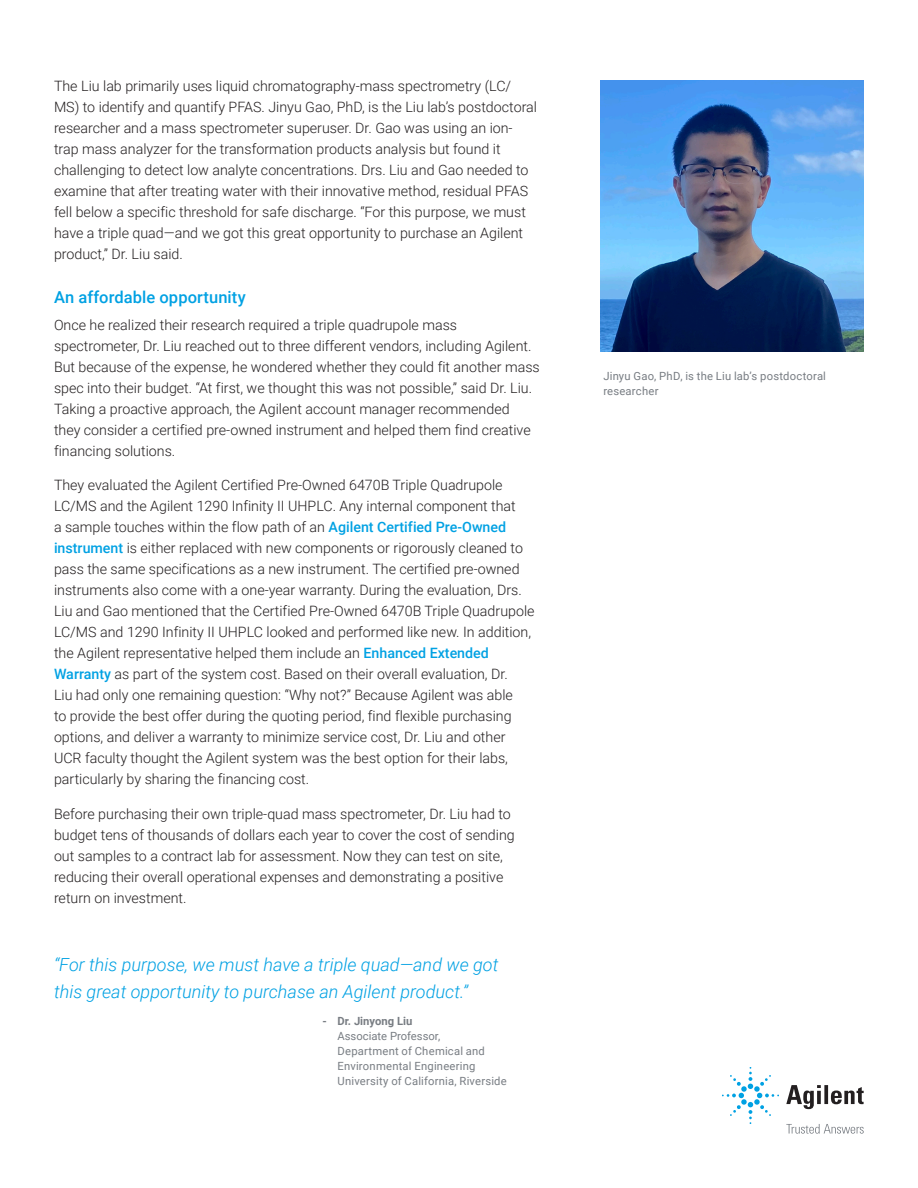
<style>
.page{position:relative;width:918px;height:1188px;background:#fff}
.page>*{position:absolute;margin:0;border:0;box-sizing:border-box;transform-origin:0 0}
.BROCHURE_quote_text_blue{font:italic 300 18px/27px "Roboto";color:#00a1e3}
.FLYER_subhead_blue{font:500 16.5px "Roboto";letter-spacing:.005em;color:#00a1e3}
.FLYER_text_black{font:300 14.25px/21px "Roboto";color:#231f20}
.FLYER_caption_gray{font:11.25px/15px "Roboto";letter-spacing:.015em;color:#787d83}
.FLYER_caption_gray-2{font:700 11.25px "Roboto";color:#787d83}
.s1{font-weight:500;color:#00a1e3}
</style>
<div class="page">
<img style="left:600px;top:81px;width:264px;height:271px">
<svg style="left:786px;top:1085px;width:78px;height:24px"></svg>
<svg style="left:722px;top:1067px;width:57px;height:57px"></svg>
<svg style="left:786px;top:1124px;width:78px;height:10px"></svg>
<p class="FLYER_text_black" style="left:54px;top:75px;width:485px">The Liu lab primarily uses liquid chromatography-mass spectrometry (LC/ MS) to identify and quantify PFAS. Jinyu Gao, PhD, is the Liu lab’s postdoctoral researcher and a mass spectrometer superuser. Dr. Gao was using an ion&shy;trap mass analyzer for the transformation products analysis but found it challenging to detect low analyte concentrations. Drs. Liu and Gao needed to examine that after treating water with their innovative method, residual PFAS fell below a specific threshold for safe discharge. “For this purpose, we must have a triple quad—and we got this great opportunity to purchase an Agilent product,” Dr. Liu said.</p>
<p class="FLYER_subhead_blue" style="left:54px;top:285px;width:193px">An affordable opportunity</p>
<p class="FLYER_text_black" style="left:54px;top:314px;width:487px">Once he realized their research required a triple quadrupole mass spectrometer, Dr. Liu reached out to three different vendors, including Agilent.<br>But because of the expense, he wondered whether they could fit another mass spec into their budget. “At first, we thought this was not possible,” said Dr. Liu.<br>Taking a proactive approach, the Agilent account manager recommended<br>they consider a certified pre-owned instrument and helped them find creative financing solutions.</p>
<p class="FLYER_text_black" style="left:54px;top:474px;width:482px">They evaluated the Agilent Certified Pre-Owned 6470B Triple Quadrupole LC/MS and the Agilent 1290 Infinity II UHPLC. Any internal component that<br>a sample touches within the flow path of an <span class="s1">Agilent Certified Pre-Owned instrument</span> is either replaced with new components or rigorously cleaned to pass the same specifications as a new instrument. The certified pre-owned instruments also come with a one-year warranty. During the evaluation, Drs.<br>Liu and Gao mentioned that the Certified Pre-Owned 6470B Triple Quadrupole LC/MS and 1290 Infinity II UHPLC looked and performed like new. In addition, the Agilent representative helped them include an <span class="s1">Enhanced Extended Warranty</span> as part of the system cost. Based on their overall evaluation, Dr.<br>Liu had only one remaining question: “Why not?” Because Agilent was able<br>to provide the best offer during the quoting period, find flexible purchasing options, and deliver a warranty to minimize service cost, Dr. Liu and other UCR faculty thought the Agilent system was the best option for their labs, particularly by sharing the financing cost.</p>
<p class="FLYER_text_black" style="left:54px;top:803px;width:462px">Before purchasing their own triple-quad mass spectrometer, Dr. Liu had to budget tens of thousands of dollars each year to cover the cost of sending out samples to a contract lab for assessment. Now they can test on site, reducing their overall operational expenses and demonstrating a positive return on investment.</p>
<p class="BROCHURE_quote_text_blue" style="left:54px;top:951px;width:446px">“For this purpose, we must have a triple quad—and we got this great opportunity to purchase an Agilent product.”</p>
<p class="FLYER_caption_gray-2" style="left:322px;top:1013px;width:91px">- Dr. Jinyong Liu</p>
<p class="FLYER_caption_gray" style="left:337px;top:1028px;width:171px">Associate Professor,<br>Department of Chemical and<br>Environmental Engineering<br>University of California, Riverside</p>
<p class="FLYER_caption_gray" style="left:603px;top:368px;width:224px">Jinyu Gao, PhD, is the Liu lab’s postdoctoral researcher</p>
</div>
